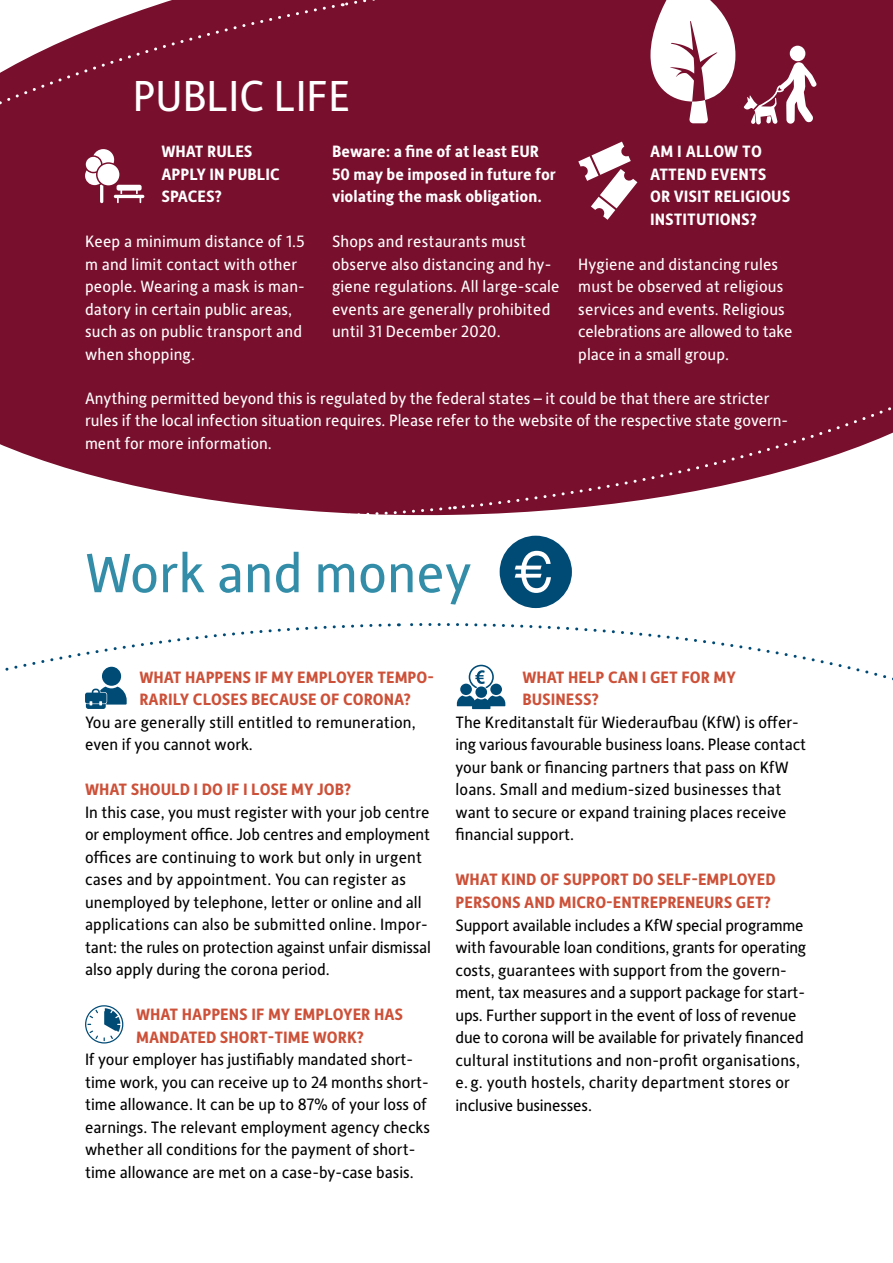
<style>
.page{position:relative;width:893px;height:1263px;background:#fff}
.page>*{position:absolute;margin:0;border:0;box-sizing:border-box;transform-origin:0 0}
.t1{font:55.5px "Alber New";color:#338da9}
.t2{font:43.5px "Alber New";color:#fff}
.t3{font:16.5px/22.5px "Alber New";color:#000}
.t4{font:16.5px/22.5px "Alber New";letter-spacing:.01em;color:#fff}
.t5{font:700 16.5px/22.5px "Alber New";color:#cd5038}
.t6{font:700 16.5px/22.5px "Alber New";color:#fff}
</style>
<div class="page">
<div style="left:337px;top:65px;width:556px;height:450px;background:#780f2d"></div>
<div style="left:343px;top:0;width:550px;height:133px;background:#780f2d"></div>
<div style="left:0;top:3px;width:337px;height:312px;background:#780f2d"></div>
<svg style="left:0;top:315px;width:453px;height:201px;background:#862843"></svg>
<svg style="left:460px;top:168px;width:433px;height:342px;background:#811f3b"></svg>
<svg style="left:400px;top:623px;width:493px;height:87px"></svg>
<svg style="left:5px;top:623px;width:386px;height:48px"></svg>
<svg style="left:650px;top:0;width:85px;height:123px"></svg>
<svg style="left:457px;top:665px;width:48px;height:44px"></svg>
<svg style="left:85px;top:1005px;width:38px;height:38px"></svg>
<svg style="left:85px;top:667px;width:42px;height:42px"></svg>
<svg style="left:500px;top:536px;width:72px;height:72px"></svg>
<svg style="left:578px;top:142px;width:59px;height:78px"></svg>
<svg style="left:85px;top:149px;width:59px;height:54px"></svg>
<div style="left:790px;top:46px;width:15px;height:15px;background:#fff;border-radius:50%"></div>
<svg style="left:744px;top:62px;width:72px;height:63px"></svg>
<h2 class="t2" style="left:133px;top:68px;width:219px">PUBLIC LIFE</h2>
<p class="t6" style="left:161px;top:140px;width:120px">WHAT RULES<br>APPLY IN PUBLIC<br>SPACES?</p>
<p class="t4" style="left:85px;top:230px;width:221px">Keep a minimum distance of 1.5 m and limit contact with other people. Wearing a mask is man&shy;datory in certain public areas, such as on public transport and when shopping.</p>
<p class="t6" style="left:332px;top:140px;width:225px">Beware: a fine of at least EUR<br>50 may be imposed in future for violating the mask obligation.</p>
<p class="t4" style="left:332px;top:230px;width:229px">Shops and restaurants must observe also distancing and hy&shy;giene regulations. All large-scale events are generally prohibited until 31 December 2020.</p>
<p class="t6" style="left:650px;top:140px;width:142px">AM I ALLOW TO<br>ATTEND EVENTS<br>OR VISIT RELIGIOUS<br>INSTITUTIONS?</p>
<p class="t4" style="left:578px;top:252px;width:216px">Hygiene and distancing rules must be observed at religious services and events. Religious celebrations are allowed to take place in a small group.</p>
<p class="t4" style="left:85px;top:386px;width:705px">Anything permitted beyond this is regulated by the federal states – it could be that there are stricter rules if the local infection situation requires. Please refer to the website of the respective state govern&shy;ment for more information.</p>
<h1 class="t1" style="left:85px;top:537px;width:388px">Work and money</h1>
<p class="t5" style="left:139px;top:665px;width:296px">WHAT HAPPENS IF MY EMPLOYER TEMPO-<br>RARILY CLOSES BECAUSE OF CORONA?</p>
<p class="t3" style="left:85px;top:710px;width:332px">You are generally still entitled to remuneration, even if you cannot work.</p>
<p class="t5" style="left:85px;top:778px;width:268px">WHAT SHOULD I DO IF I LOSE MY JOB?</p>
<p class="t3" style="left:85px;top:800px;width:348px">In this case, you must register with your job centre or employment office. Job centres and employment offices are continuing to work but only in urgent cases and by appointment. You can register as unemployed by telephone, letter or online and all applications can also be submitted online. Impor&shy;tant: the rules on protection against unfair dismissal also apply during the corona period.</p>
<p class="t5" style="left:136px;top:1003px;width:269px">WHAT HAPPENS IF MY EMPLOYER HAS<br>MANDATED SHORT-TIME WORK?</p>
<p class="t3" style="left:85px;top:1048px;width:346px">If your employer has justifiably mandated short&shy;time work, you can receive up to 24 months short&shy;time allowance. It can be up to 87% of your loss of earnings. The relevant employment agency checks whether all conditions for the payment of short&shy;time allowance are met on a case-by-case basis.</p>
<p class="t5" style="left:522px;top:665px;width:215px">WHAT HELP CAN I GET FOR MY<br>BUSINESS?</p>
<p class="t3" style="left:455px;top:710px;width:352px">The Kreditanstalt für Wiederaufbau (KfW) is offer&shy;ing various favourable business loans. Please contact your bank or financing partners that pass on KfW loans. Small and medium-sized businesses that want to secure or expand training places receive financial support.</p>
<p class="t5" style="left:455px;top:868px;width:322px">WHAT KIND OF SUPPORT DO SELF-EMPLOYED<br>PERSONS AND MICRO-ENTREPRENEURS GET?</p>
<p class="t3" style="left:455px;top:913px;width:352px">Support available includes a KfW special programme with favourable loan conditions, grants for operating costs, guarantees with support from the govern&shy;ment, tax measures and a support package for start&shy;ups. Further support in the event of loss of revenue due to corona will be available for privately financed cultural institutions and non-profit organisations, e. g. youth hostels, charity department stores or inclusive businesses.</p>
</div>
